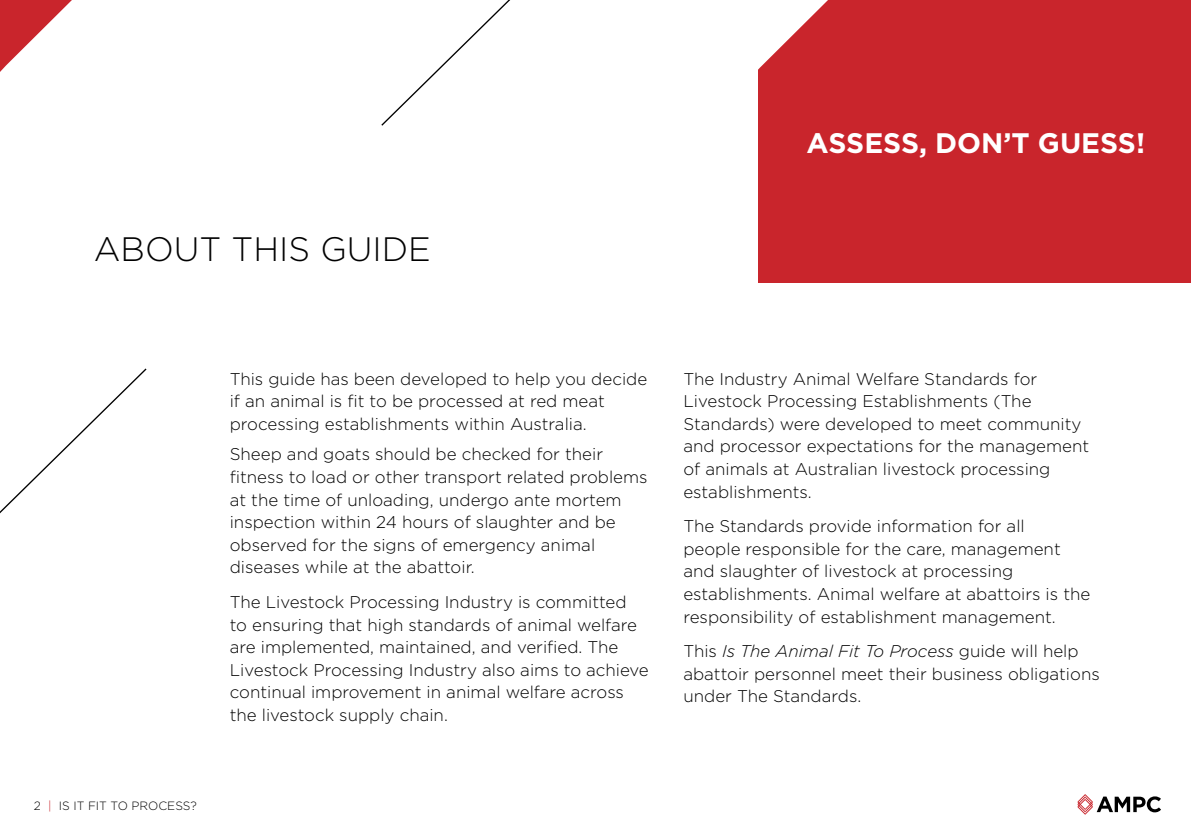
<style>
.page{position:relative;width:1191px;height:840px;background:#fff}
.page>*{position:absolute;margin:0;border:0;box-sizing:border-box;transform-origin:0 0}
.t1{font:300 33.8px "Gotham";color:#000}
.t2{font:700 28.2px "Gotham";color:#fff}
.t3{font:300 17px/22.6px "Gotham";color:#000}
.t4{font:300 12px "Gotham";color:#000}
.s1{color:#c9252c}
.s2{font-style:italic}
</style>
<div class="page">
<svg style="left:1077px;top:794px;width:84px;height:20px"></svg>
<svg style="left:0;top:368px;width:147px;height:146px"></svg>
<svg style="left:381px;top:0;width:129px;height:126px"></svg>
<svg style="left:0;top:0;width:72px;height:72px"></svg>
<div style="left:758px;top:0;width:433px;height:282px;background:#c9252c"></div>
<svg style="left:758px;top:0;width:70px;height:70px"></svg>
<p class="t1" style="left:94px;top:230px;width:339px">ABOUT THIS GUIDE</p>
<p class="t2" style="left:806px;top:127px;width:340px">ASSESS, DON’T GUESS!</p>
<p class="t4" style="left:34px;top:798px;width:164px">2 <span class="s1">|</span> IS IT FIT TO PROCESS?</p>
<p class="t3" style="left:230px;top:367px;width:419px">This guide has been developed to help you decide if an animal is fit to be processed at red meat processing establishments within Australia.</p>
<p class="t3" style="left:230px;top:442px;width:419px">Sheep and goats should be checked for their fitness to load or other transport related problems at the time of unloading, undergo ante mortem inspection within 24 hours of slaughter and be observed for the signs of emergency animal diseases while at the abattoir.</p>
<p class="t3" style="left:230px;top:590px;width:420px">The Livestock Processing Industry is committed<br>to ensuring that high standards of animal welfare are implemented, maintained, and verified. The Livestock Processing Industry also aims to achieve continual improvement in animal welfare across the livestock supply chain.</p>
<p class="t3" style="left:683px;top:367px;width:407px">The Industry Animal Welfare Standards for Livestock Processing Establishments (The Standards) were developed to meet community and processor expectations for the management of animals at Australian livestock processing establishments.</p>
<p class="t3" style="left:683px;top:514px;width:408px">The Standards provide information for all<br>people responsible for the care, management and slaughter of livestock at processing establishments. Animal welfare at abattoirs is the responsibility of establishment management.</p>
<p class="t3" style="left:683px;top:639px;width:418px">This <span class="s2">Is The Animal Fit To Process</span> guide will help abattoir personnel meet their business obligations under The Standards.</p>
</div>
